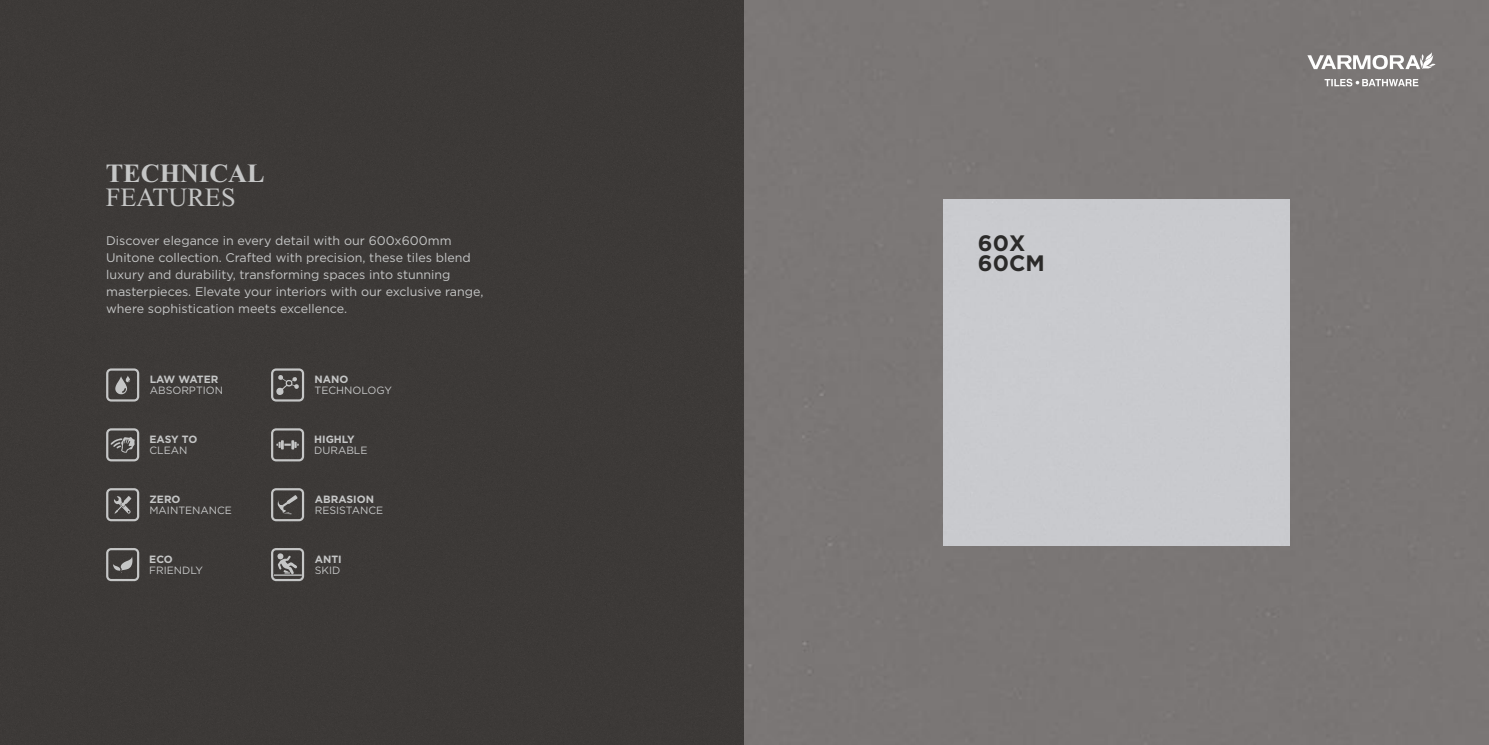
<style>
.page{position:relative;width:1489px;height:745px;background:#fff}
.page>*{position:absolute;margin:0;border:0;box-sizing:border-box;transform-origin:0 0}
.t1{font:700 26.25px "Times New Roman";color:#c5c6c6}
.t2{font:26.25px "Times New Roman";color:#c5c6c6}
.t3{font:700 22.25px/20.1px "Gotham Pro";color:#2b2a29}
.t4{font:12.5px/16.9px "Gotham Pro";color:#c5c6c6}
.t5{font:10.5px "Gotham Pro";color:#c5c6c6}
.t6{font:700 10.5px "Gotham Pro";color:#c5c6c6}
.t7{font:700 10.5px "Gotham Pro";letter-spacing:-.045em;color:#c5c6c6}
</style>
<div class="page">
<div style="left:0;top:0;width:744px;height:744px;background:#3c3937"></div>
<div style="left:744px;top:0;width:744px;height:744px;background:#7a7675"></div>
<svg style="left:271px;top:547px;width:33px;height:33px"></svg>
<svg style="left:106px;top:547px;width:33px;height:33px"></svg>
<svg style="left:271px;top:488px;width:33px;height:33px"></svg>
<svg style="left:106px;top:488px;width:33px;height:33px"></svg>
<svg style="left:271px;top:428px;width:33px;height:33px"></svg>
<svg style="left:106px;top:428px;width:33px;height:33px"></svg>
<svg style="left:271px;top:368px;width:33px;height:33px"></svg>
<svg style="left:106px;top:368px;width:33px;height:33px"></svg>
<div style="left:943px;top:199px;width:346px;height:346px;background:#c9cace"></div>
<svg style="left:1307px;top:52px;width:128px;height:18px"></svg>
<svg style="left:1324px;top:79px;width:94px;height:7px"></svg>
<h1 class="t1" style="left:106px;top:154px;width:160px">TECHNICAL</h1>
<h1 class="t2" style="left:106px;top:179px;width:131px">FEATURES</h1>
<p class="t4" style="left:106px;top:232px;width:379px">Discover elegance in every detail with our 600x600mm Unitone collection. Crafted with precision, these tiles blend luxury and durability, transforming spaces into stunning masterpieces. Elevate your interiors with our exclusive range, where sophistication meets excellence.</p>
<p class="t7" style="left:150px;top:373px;width:70px">LAW WATER</p>
<p class="t5" style="left:150px;top:384px;width:75px">ABSORPTION</p>
<p class="t6" style="left:314px;top:373px;width:35px">NANO</p>
<p class="t5" style="left:314px;top:384px;width:79px">TECHNOLOGY</p>
<p class="t6" style="left:149px;top:433px;width:49px">EASY TO</p>
<p class="t5" style="left:149px;top:444px;width:39px">CLEAN</p>
<p class="t6" style="left:314px;top:433px;width:42px">HIGHLY</p>
<p class="t5" style="left:314px;top:444px;width:55px">DURABLE</p>
<p class="t6" style="left:149px;top:493px;width:33px">ZERO</p>
<p class="t5" style="left:149px;top:504px;width:84px">MAINTENANCE</p>
<p class="t6" style="left:315px;top:493px;width:61px">ABRASION</p>
<p class="t5" style="left:315px;top:504px;width:70px">RESISTANCE</p>
<p class="t6" style="left:149px;top:553px;width:25px">ECO</p>
<p class="t5" style="left:149px;top:563px;width:55px">FRIENDLY</p>
<p class="t6" style="left:315px;top:553px;width:28px">ANTI</p>
<p class="t5" style="left:315px;top:563px;width:27px">SKID</p>
<h2 class="t3" style="left:977px;top:232px;width:68px">60X<br>60CM</h2>
</div>
